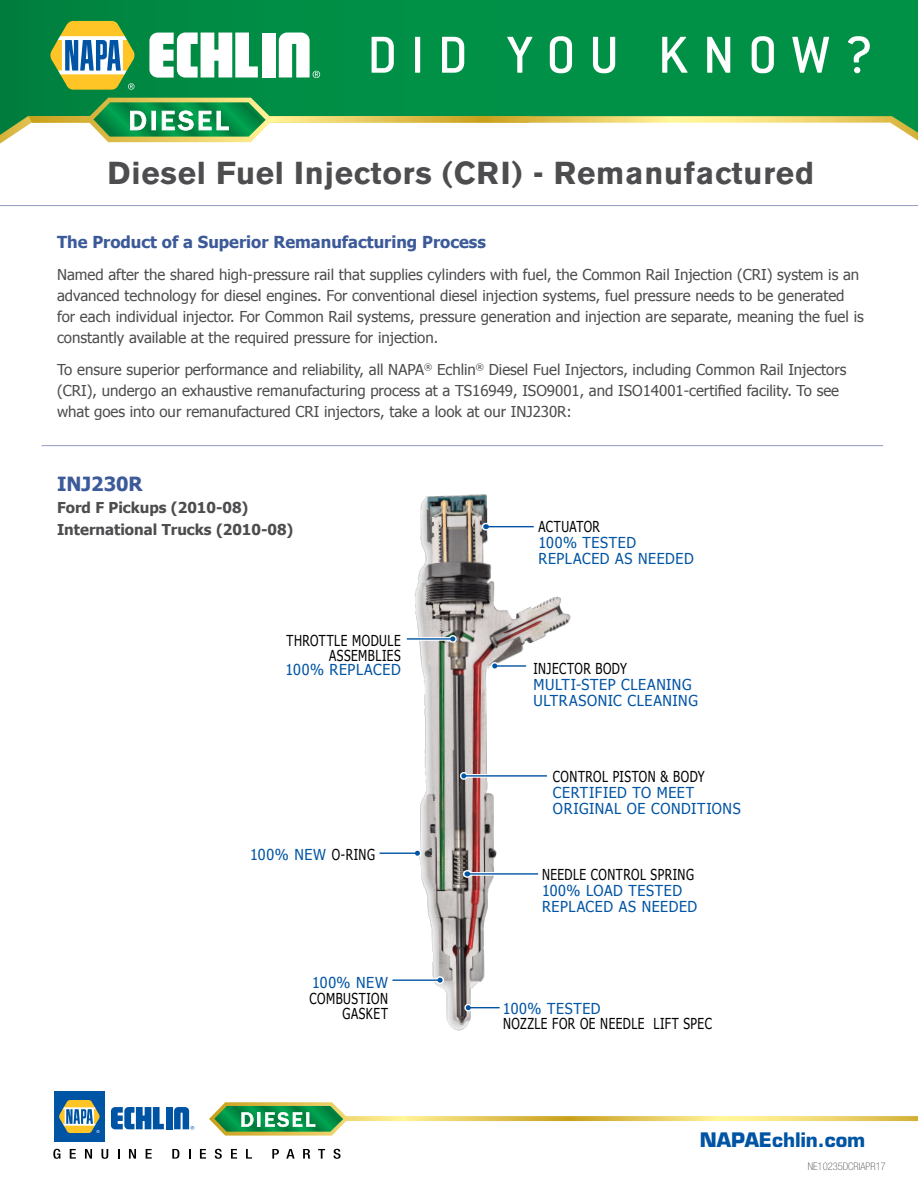
<style>
.page{position:relative;width:918px;height:1188px;background:#fff}
.page>*{position:absolute;margin:0;border:0;box-sizing:border-box;transform-origin:0 0}
.t1{font:57px "Conduit ITC Medium";letter-spacing:.24em;color:#fff}
.t2{font:700 31.5px "Akzidenz Grotesk BE";letter-spacing:.025em;color:#4d4d4f}
.t3{font:700 19.5px "Eurostile LT Std";color:#0054a4}
.t4{font:700 19.5px "Tahoma";color:#3c5a99}
.t5{font:700 16.5px "Tahoma";color:#3c5a99}
.t6{font:15.15px/15.9px "Tahoma";letter-spacing:.04em;color:#0054a4;scale:.95 1}
.t7{font:15.15px/15.9px "Tahoma";letter-spacing:.04em;color:#000;text-align:right;scale:.79 1}
.t8{font:15px/21px "Tahoma";color:#4d4d4f}
.t9{font:700 15px/22.4px "Tahoma";color:#4d4d4f}
.t10{font:100 condensed 10.5px "Helvetica Neue LT Std";color:#4d4d4f}
.s1{color:#000}
</style>
<div class="page">
<svg style="left:0;top:0;width:918px;height:102px;background:#008e45"></svg>
<svg style="left:149px;top:33px;width:109px;height:45px"></svg>
<div style="left:262px;top:33px;width:14px;height:44px;background:#fff"></div>
<svg style="left:279px;top:33px;width:41px;height:45px"></svg>
<svg style="left:50px;top:21px;width:85px;height:69px"></svg>
<svg style="left:29px;top:98px;width:889px;height:43px"></svg>
<svg style="left:0;top:102px;width:531px;height:42px"></svg>
<svg style="left:111px;top:1107px;width:53px;height:22px"></svg>
<div style="left:166px;top:1107px;width:7px;height:22px;background:#0054a4"></div>
<svg style="left:174px;top:1107px;width:20px;height:23px"></svg>
<div style="left:54px;top:1092px;width:50px;height:50px;background:#0054a4"></div>
<svg style="left:59px;top:1100px;width:41px;height:33px"></svg>
<svg style="left:53px;top:1149px;width:7px;height:10px"></svg>
<svg style="left:70px;top:1149px;width:6px;height:10px"></svg>
<svg style="left:85px;top:1149px;width:7px;height:10px"></svg>
<svg style="left:101px;top:1149px;width:7px;height:10px"></svg>
<svg style="left:129px;top:1149px;width:7px;height:10px"></svg>
<svg style="left:146px;top:1149px;width:6px;height:10px"></svg>
<svg style="left:172px;top:1149px;width:7px;height:10px"></svg>
<svg style="left:200px;top:1149px;width:6px;height:10px"></svg>
<svg style="left:215px;top:1149px;width:7px;height:10px"></svg>
<svg style="left:231px;top:1149px;width:6px;height:10px"></svg>
<svg style="left:246px;top:1149px;width:6px;height:10px"></svg>
<svg style="left:272px;top:1149px;width:7px;height:10px"></svg>
<svg style="left:286px;top:1149px;width:9px;height:10px"></svg>
<svg style="left:303px;top:1149px;width:7px;height:10px"></svg>
<svg style="left:318px;top:1149px;width:7px;height:10px"></svg>
<svg style="left:334px;top:1149px;width:7px;height:10px"></svg>
<svg style="left:209px;top:1102px;width:709px;height:34px"></svg>
<hr style="left:0;top:205px;width:918px;height:1px;background:#9399c2">
<hr style="left:41px;top:445px;width:842px;height:1px;background:#9399c2">
<img style="left:414px;top:494px;width:157px;height:537px">
<svg style="left:491px;top:525px;width:66px;height:4px"></svg>
<div style="left:482px;top:523px;width:9px;height:8px;border:3px solid #fff;border-radius:50%"></div>
<hr style="left:486px;top:526px;width:48px;height:1px;background:#0054a4">
<svg style="left:483px;top:524px;width:6px;height:5px"></svg>
<svg style="left:472px;top:1006px;width:28px;height:4px"></svg>
<div style="left:464px;top:1004px;width:8px;height:8px;border:3px solid #fff;border-radius:50%"></div>
<hr style="left:468px;top:1007px;width:32px;height:1px;background:#0054a4">
<svg style="left:466px;top:1005px;width:5px;height:5px"></svg>
<hr style="left:464px;top:774px;width:95px;height:4px;background:#fff">
<div style="left:460px;top:772px;width:8px;height:8px;border:3px solid #fff;border-radius:50%"></div>
<hr style="left:464px;top:775px;width:83px;height:2px;background:#0054a4">
<svg style="left:461px;top:773px;width:5px;height:5px"></svg>
<hr style="left:495px;top:664px;width:31px;height:4px;background:#fff">
<div style="left:491px;top:662px;width:8px;height:8px;border:3px solid #fff;border-radius:50%"></div>
<hr style="left:495px;top:665px;width:31px;height:2px;background:#0054a4">
<svg style="left:492px;top:663px;width:5px;height:5px"></svg>
<svg style="left:472px;top:872px;width:66px;height:4px"></svg>
<div style="left:463px;top:870px;width:9px;height:8px;border:3px solid #fff;border-radius:50%"></div>
<hr style="left:467px;top:873px;width:71px;height:2px;background:#0054a4">
<svg style="left:464px;top:871px;width:6px;height:5px"></svg>
<hr style="left:381px;top:637px;width:72px;height:4px;background:#fff">
<div style="left:449px;top:635px;width:8px;height:8px;border:3px solid #fff;border-radius:50%"></div>
<hr style="left:407px;top:638px;width:46px;height:2px;background:#0054a4">
<svg style="left:450px;top:636px;width:5px;height:5px"></svg>
<svg style="left:379px;top:852px;width:35px;height:2px"></svg>
<div style="left:414px;top:849px;width:7px;height:8px;border:3px solid #fff;border-radius:50%"></div>
<hr style="left:380px;top:853px;width:37px;height:1px;background:#0054a4">
<svg style="left:415px;top:851px;width:5px;height:5px"></svg>
<hr style="left:392px;top:978px;width:46px;height:4px;background:#fff">
<div style="left:436px;top:976px;width:8px;height:8px;border:3px solid #fff;border-radius:50%"></div>
<hr style="left:392px;top:979px;width:46px;height:2px;background:#0054a4">
<svg style="left:437px;top:978px;width:6px;height:5px"></svg>
<h1 class="t1" style="left:367px;top:20px;width:508px">DID YOU KNOW?</h1>
<h2 class="t2" style="left:108px;top:155px;width:708px">Diesel Fuel Injectors (CRI) - Remanufactured</h2>
<p class="t5" style="left:57px;top:231px;width:430px">The Product of a Superior Remanufacturing Process</p>
<p class="t8" style="left:57px;top:264px;width:808px">Named after the shared high-pressure rail that supplies cylinders with fuel, the Common Rail Injection (CRI) system is an advanced technology for diesel engines. For conventional diesel injection systems, fuel pressure needs to be generated for each individual injector. For Common Rail systems, pressure generation and injection are separate, meaning the fuel is constantly available at the required pressure for injection.</p>
<p class="t8" style="left:57px;top:359px;width:791px">To ensure superior performance and reliability, all NAPA<sup>®</sup> Echlin<sup>®</sup> Diesel Fuel Injectors, including Common Rail Injectors (CRI), undergo an exhaustive remanufacturing process at a TS16949, ISO9001, and ISO14001-certified facility. To see what goes into our remanufactured CRI injectors, take a look at our INJ230R:</p>
<h3 class="t4" style="left:57px;top:470px;width:87px">INJ230R</h3>
<p class="t9" style="left:57px;top:495px;width:238px">Ford F Pickups (2010-08)<br>International Trucks (2010-08)</p>
<p class="t7" style="left:287px;top:633px;width:146px;line-height:14.2px">THROTTLE MODULE<br>ASSEMBLIES</p>
<p class="t6" style="left:285px;top:661px;width:123px">100% REPLACED</p>
<p class="t6" style="left:250px;top:846px;width:133px">100% NEW <span class="s1">O-RING</span></p>
<p class="t6" style="left:312px;top:973px;width:81px">100% NEW</p>
<p class="t7" style="left:310px;top:989px;width:101px">COMBUSTION<br>GASKET</p>
<p class="t7" style="left:539px;top:518px;width:79px">ACTUATOR</p>
<p class="t6" style="left:539px;top:534px;width:165px">100% TESTED<br>REPLACED AS NEEDED</p>
<p class="t7" style="left:533px;top:660px;width:120px">INJECTOR BODY</p>
<p class="t6" style="left:533px;top:676px;width:175px">MULTI-STEP CLEANING<br>ULTRASONIC CLEANING</p>
<p class="t7" style="left:553px;top:768px;width:194px">CONTROL PISTON &amp; BODY</p>
<p class="t6" style="left:553px;top:784px;width:199px">CERTIFIED TO MEET<br>ORIGINAL OE CONDITIONS</p>
<p class="t7" style="left:542px;top:866px;width:194px">NEEDLE CONTROL SPRING</p>
<p class="t6" style="left:542px;top:882px;width:165px">100% LOAD TESTED<br>REPLACED AS NEEDED</p>
<p class="t6" style="left:503px;top:1000px;width:104px">100% TESTED</p>
<p class="t7" style="left:503px;top:1014px;width:266px">NOZZLE FOR OE NEEDLE LIFT SPEC</p>
<h3 class="t3" style="left:700px;top:1128px;width:167px">NAPAEchlin.com</h3>
<p class="t10" style="left:808px;top:1161px;width:80px">NE10235DCRIAPR17</p>
</div>
